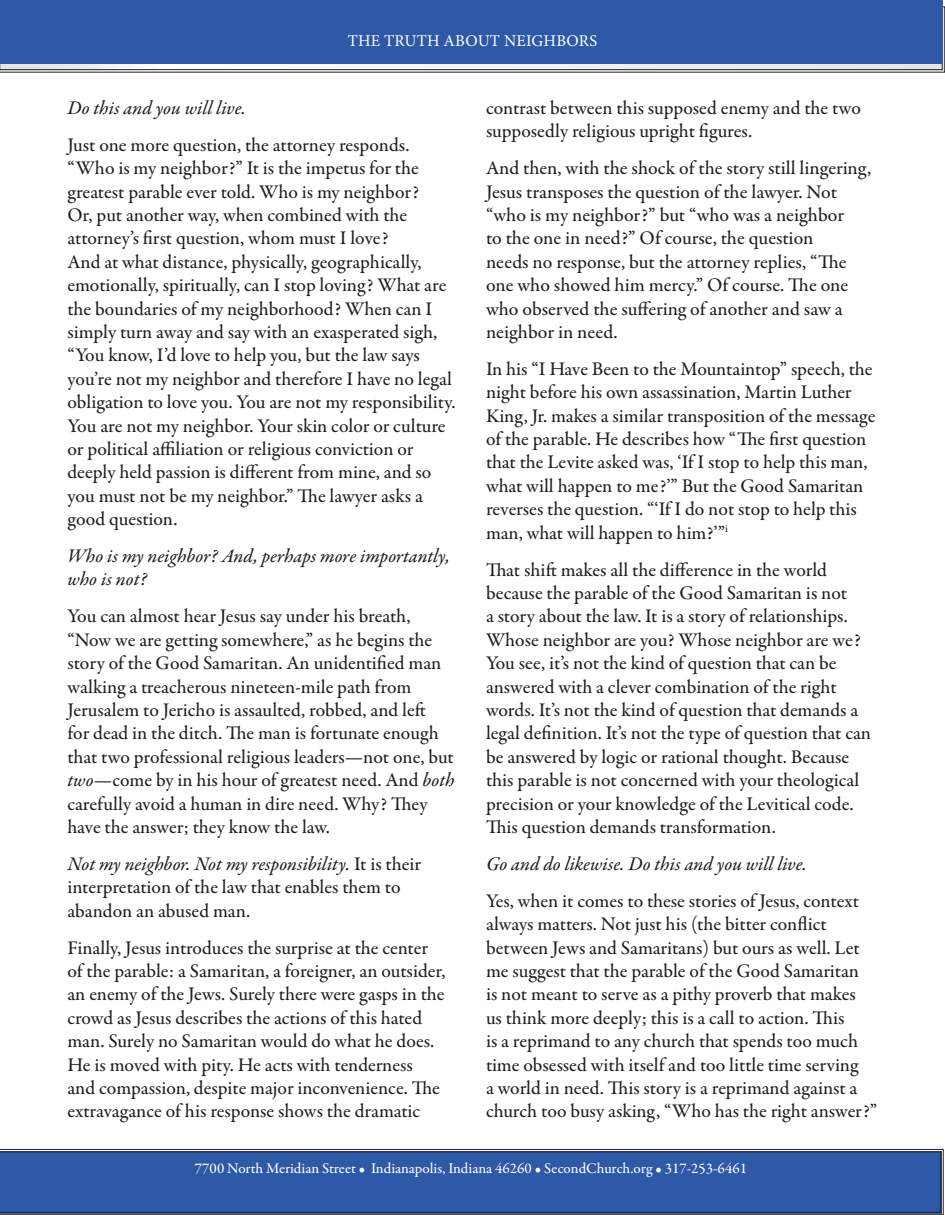
<style>
.page{position:relative;width:945px;height:1215px;background:#fff}
.page>*{position:absolute;margin:0;border:0;box-sizing:border-box;transform-origin:0 0}
.LIT_rack_body{font:500 19.5px/23.4px "Garamond Premr Pro";color:#231f20}
.LIT_rack_body-2{font:19.5px/23.4px "Garamond Premr Pro Med It";color:#231f20}
.t1{font:16.5px "Minion Pro";letter-spacing:.01em;color:#fff}
.t2{font:500 15px "Garamond Premr Pro";color:#fff}
.s1{font-family:"Garamond Premr Pro Med It";font-weight:400}
</style>
<div class="page">
<svg style="left:0;top:1149px;width:944px;height:66px"></svg>
<div style="left:0;top:1152px;width:941px;height:61px;background:#2e59a7"></div>
<svg style="left:0;top:6px;width:945px;height:67px"></svg>
<div style="left:0;top:9px;width:943px;height:61px;border:1px solid #231f20"></div>
<div style="left:0;top:0;width:944px;height:63px;background:#2e59a7"></div>
<p class="t1" style="left:348px;top:29px;width:251px">THE TRUTH ABOUT NEIGHBORS</p>
<p class="LIT_rack_body-2" style="left:68px;top:97px;width:180px">Do this and you will live.</p>
<p class="LIT_rack_body" style="left:68px;top:133px;width:390px">Just one more question, the attorney responds. “Who is my neighbor?” It is the impetus for the greatest parable ever told. Who is my neighbor?<br>Or, put another way, when combined with the attorney’s first question, whom must I love?<br>And at what distance, physically, geographically, emotionally, spiritually, can I stop loving? What are the boundaries of my neighborhood? When can I simply turn away and say with an exasperated sigh, “You know, I’d love to help you, but the law says you’re not my neighbor and therefore I have no legal obligation to love you. You are not my responsibility.<br>You are not my neighbor. Your skin color or culture or political affiliation or religious conviction or deeply held passion is different from mine, and so you must not be my neighbor.” The lawyer asks a good question.</p>
<p class="LIT_rack_body-2" style="left:68px;top:545px;width:384px">Who is my neighbor? And, perhaps more importantly, who is not?</p>
<p class="LIT_rack_body" style="left:68px;top:605px;width:389px">You can almost hear Jesus say under his breath, “Now we are getting somewhere,” as he begins the story of the Good Samaritan. An unidentified man walking a treacherous nineteen-mile path from Jerusalem to Jericho is assaulted, robbed, and left<br>for dead in the ditch. The man is fortunate enough that two professional religious leaders—not one, but <span class="s1">two</span>—come by in his hour of greatest need. And <span class="s1">both </span>carefully avoid a human in dire need. Why? They have the answer; they know the law.</p>
<p class="LIT_rack_body" style="left:68px;top:852px;width:355px"><span class="s1">Not my neighbor. Not my responsibility.</span> It is their interpretation of the law that enables them to abandon an abused man.</p>
<p class="LIT_rack_body" style="left:68px;top:936px;width:379px">Finally, Jesus introduces the surprise at the center of the parable: a Samaritan, a foreigner, an outsider, an enemy of the Jews. Surely there were gasps in the crowd as Jesus describes the actions of this hated man. Surely no Samaritan would do what he does.<br>He is moved with pity. He acts with tenderness and compassion, despite major inconvenience. The extravagance of his response shows the dramatic</p>
<p class="LIT_rack_body" style="left:486px;top:96px;width:376px">contrast between this supposed enemy and the two supposedly religious upright figures.</p>
<p class="LIT_rack_body" style="left:486px;top:157px;width:387px">And then, with the shock of the story still lingering, Jesus transposes the question of the lawyer. Not “who is my neighbor?” but “who was a neighbor<br>to the one in need?” Of course, the question<br>needs no response, but the attorney replies, “The one who showed him mercy.” Of course. The one who observed the suffering of another and saw a neighbor in need.</p>
<p class="LIT_rack_body" style="left:486px;top:357px;width:391px">In his “I Have Been to the Mountaintop” speech, the night before his own assassination, Martin Luther King, Jr. makes a similar transposition of the message of the parable. He describes how “The first question that the Levite asked was, ‘If I stop to help this man, what will happen to me?’” But the Good Samaritan reverses the question. “‘If I do not stop to help this man, what will happen to him?’”<sup>i</sup></p>
<p class="LIT_rack_body" style="left:486px;top:558px;width:387px">That shift makes all the difference in the world because the parable of the Good Samaritan is not<br>a story about the law. It is a story of relationships.<br>Whose neighbor are you? Whose neighbor are we?<br>You see, it’s not the kind of question that can be answered with a clever combination of the right words. It’s not the kind of question that demands a legal definition. It’s not the type of question that can be answered by logic or rational thought. Because this parable is not concerned with your theological precision or your knowledge of the Levitical code.<br>This question demands transformation.</p>
<p class="LIT_rack_body-2" style="left:486px;top:853px;width:323px">Go and do likewise. Do this and you will live.</p>
<p class="LIT_rack_body" style="left:486px;top:889px;width:393px">Yes, when it comes to these stories of Jesus, context always matters. Not just his (the bitter conflict between Jews and Samaritans) but ours as well. Let me suggest that the parable of the Good Samaritan<br>is not meant to serve as a pithy proverb that makes<br>us think more deeply; this is a call to action. This<br>is a reprimand to any church that spends too much time obsessed with itself and too little time serving<br>a world in need. This story is a reprimand against a church too busy asking, “Who has the right answer?”</p>
<p class="t2" style="left:195px;top:1159px;width:554px">7700 North Meridian Street • Indianapolis, Indiana 46260 • SecondChurch.org • 317-253-6461</p>
</div>
